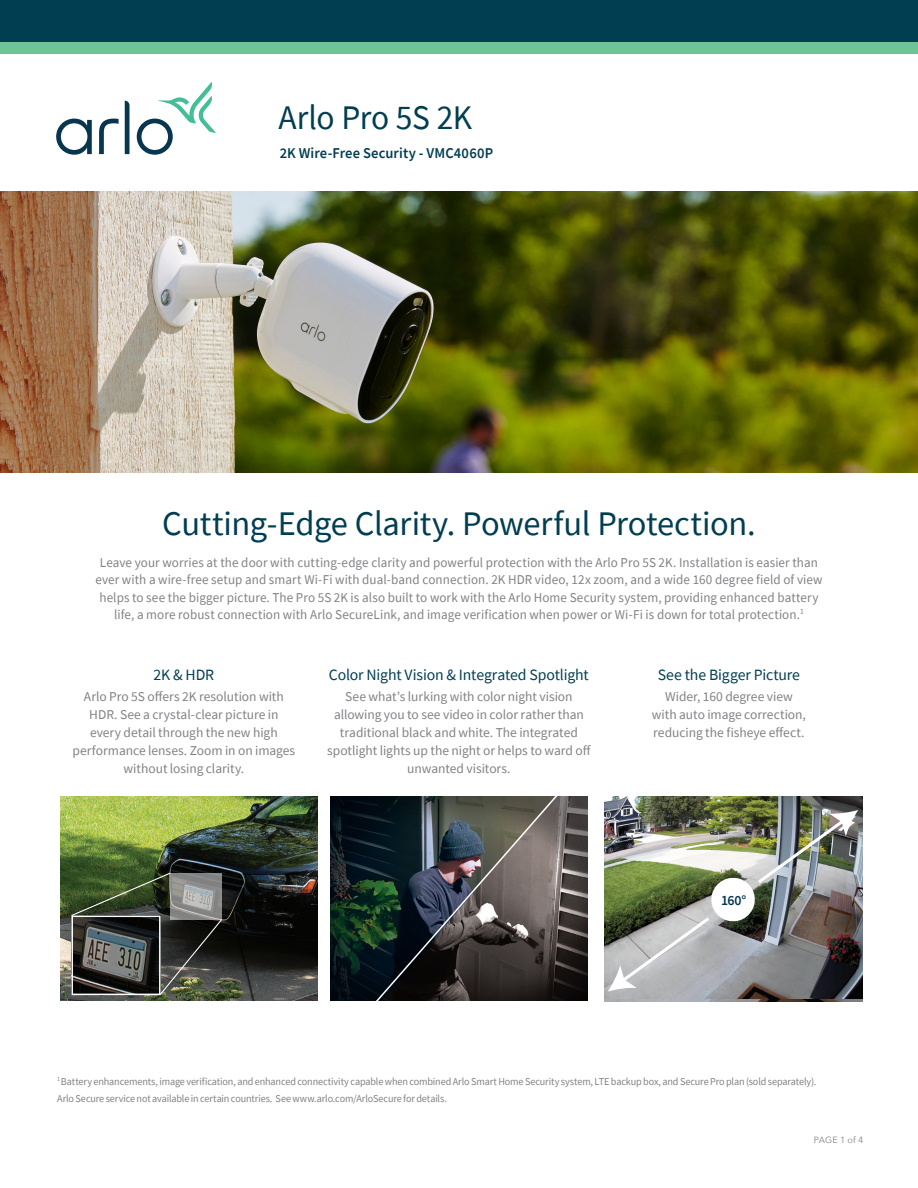
<style>
.page{position:relative;width:918px;height:1188px;background:#fff}
.page>*{position:absolute;margin:0;border:0;box-sizing:border-box;transform-origin:0 0}
.Arlo_Subhead{font:34.5px "Source Sans Pro";letter-spacing:-.01em;color:#013e52}
.Sub_Heads{font:15.75px "Source Sans Pro";letter-spacing:-.01em;color:#013e52}
.Sub_Heads-2{font:600 15px "Source Sans Pro";letter-spacing:.01em;color:#013e52}
.Body_Copy{font:600 14.25px "Source Sans Pro";color:#05364e}
.Feature_bullets{font:13.5px/17.2px "Source Sans Pro";letter-spacing:.005em;color:#808285;text-align:center}
.Sub_Heads-3{font:13.5px/18px "Source Sans Pro";letter-spacing:-.005em;color:#808285;text-align:center}
.Sub_Heads-4{font:10.5px/17.2px "Source Sans Pro";letter-spacing:-.015em;color:#808285}
.page__s{font:9px "Avenir Next";letter-spacing:.015em;color:#808285}
</style>
<div class="page">
<div style="left:0;top:0;width:918px;height:54px;background:#6dc597"></div>
<div style="left:0;top:0;width:918px;height:42px;background:#013e52"></div>
<svg style="left:56px;top:82px;width:160px;height:73px"></svg>
<img style="left:0;top:192px;width:918px;height:280px">
<img style="left:61px;top:797px;width:257px;height:204px">
<img style="left:331px;top:797px;width:257px;height:204px">
<img style="left:605px;top:796px;width:257px;height:203px">
<img style="left:608px;top:810px;width:250px;height:182px">
<svg style="left:368px;top:796px;width:199px;height:205px;background:#404343"></svg>
<img style="left:71px;top:873px;width:151px;height:122px">
<div style="left:71px;top:916px;width:90px;height:79px;border:2px solid #fff"></div>
<p class="Arlo_Subhead" style="left:279px;top:95px;width:195px">Arlo Pro 5S 2K</p>
<p class="Sub_Heads-2" style="left:280px;top:143px;width:215px">2K Wire-Free Security - VMC4060P</p>
<p class="Arlo_Subhead" style="left:162px;top:502px;width:595px">Cutting-Edge Clarity. Powerful Protection.</p>
<p class="Feature_bullets" style="left:95px;top:554px;width:729px">Leave your worries at the door with cutting-edge clarity and powerful protection with the Arlo Pro 5S 2K. Installation is easier than ever with a wire-free setup and smart Wi-Fi with dual-band connection. 2K HDR video, 12x zoom, and a wide 160 degree field of view helps to see the bigger picture. The Pro 5S 2K is also built to work with the Arlo Home Security system, providing enhanced battery life, a more robust connection with Arlo SecureLink, and image verification when power or Wi-Fi is down for total protection.<sup>1</sup></p>
<p class="Sub_Heads" style="left:154px;top:664px;width:62px">2K &amp; HDR</p>
<p class="Sub_Heads-3" style="left:73px;top:687px;width:224px">Arlo Pro 5S offers 2K resolution with HDR. See a crystal-clear picture in every detail through the new high performance lenses. Zoom in on images without losing clarity.</p>
<p class="Sub_Heads" style="left:329px;top:664px;width:261px">Color Night Vision &amp; Integrated Spotlight</p>
<p class="Sub_Heads-3" style="left:327px;top:687px;width:265px">See what’s lurking with color night vision allowing you to see video in color rather than traditional black and white. The integrated spotlight lights up the night or helps to ward off unwanted visitors.</p>
<p class="Sub_Heads" style="left:658px;top:664px;width:144px">See the Bigger Picture</p>
<p class="Sub_Heads-3" style="left:652px;top:687px;width:156px">Wider, 160 degree view with auto image correction, reducing the fisheye effect.</p>
<p class="Body_Copy" style="left:721px;top:890px;width:27px">160°</p>
<p class="Sub_Heads-4" style="left:57px;top:1072px;width:761px"><sup>1</sup> Battery enhancements, image verification, and enhanced connectivity capable when combined Arlo Smart Home Security system, LTE backup box, and Secure Pro plan (sold separately).<br>Arlo Secure service not available in certain countries. See www.arlo.com/ArloSecure for details.</p>
<p class="page__s" style="left:814px;top:1132px;width:51px">PAGE 1 of 4</p>
</div>
